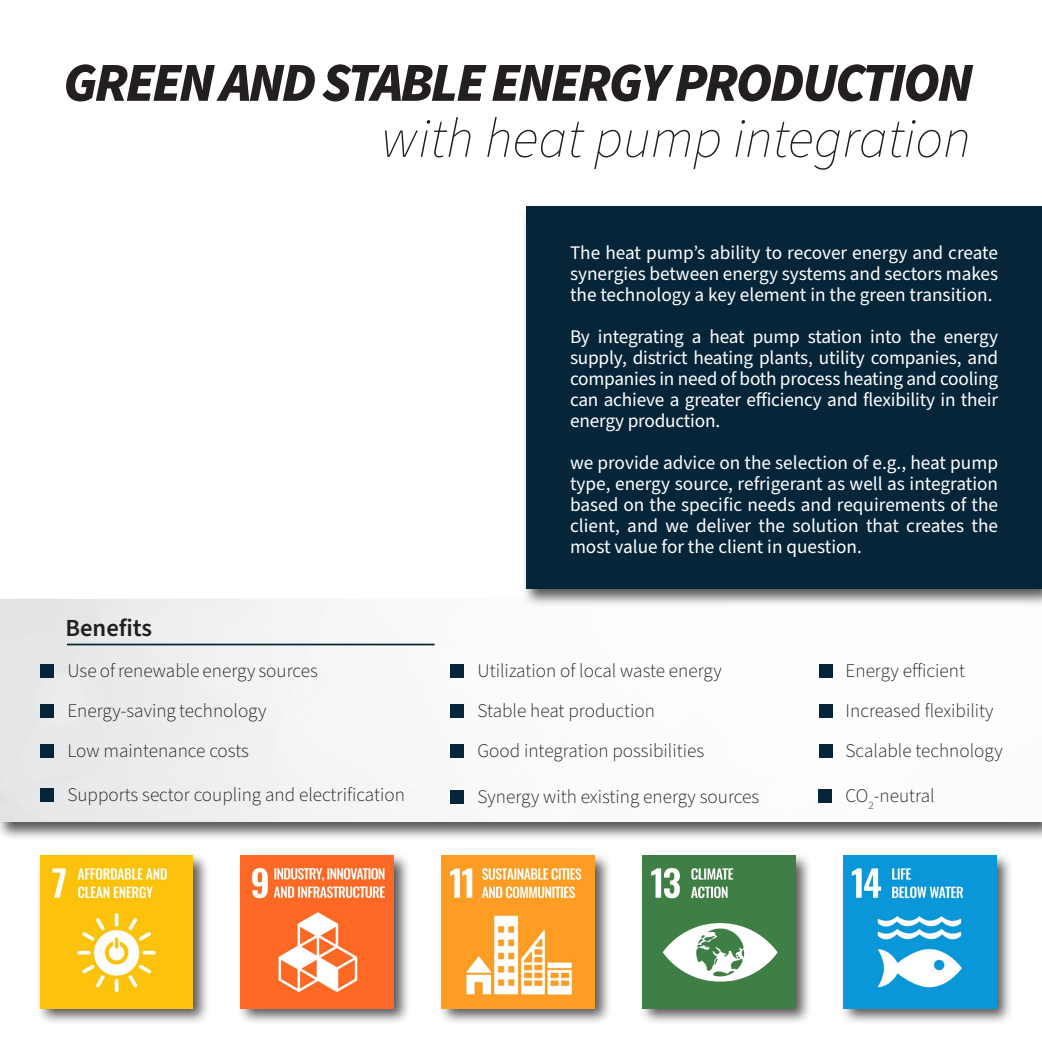
<style>
.page{position:relative;width:1042px;height:1042px;background:#fff}
.page>*{position:absolute;margin:0;border:0;box-sizing:border-box;transform-origin:0 0}
.t1{font:italic 900 55.12px "Source Sans Pro";letter-spacing:-.05em;color:#231f20}
.t2{font:italic 200 55.12px "Source Sans Pro";color:#231f20}
.t3{font:600 24.5px "Source Sans Pro";color:#231f20}
.t4{font:19.25px/21px "Source Sans Pro";color:#fff;text-align:justify}
.t5{font:300 19.25px "Source Sans Pro";color:#231f20}
</style>
<div class="page">
<div style="left:37px;top:852px;width:174px;height:174px;background:#231f20;opacity:.75"></div>
<img style="left:40px;top:855px;width:153px;height:153px">
<div style="left:237px;top:852px;width:174px;height:174px;background:#231f20;opacity:.75"></div>
<img style="left:241px;top:855px;width:152px;height:153px">
<div style="left:438px;top:852px;width:174px;height:174px;background:#231f20;opacity:.75"></div>
<img style="left:442px;top:855px;width:152px;height:153px">
<div style="left:639px;top:852px;width:174px;height:174px;background:#231f20;opacity:.75"></div>
<img style="left:642px;top:855px;width:153px;height:153px">
<div style="left:840px;top:852px;width:174px;height:174px;background:#231f20;opacity:.75"></div>
<img style="left:843px;top:855px;width:153px;height:153px">
<div style="left:0;top:597px;width:1042px;height:243px;background:#231f20;opacity:.75"></div>
<div style="left:0;top:599px;width:1042px;height:223px;background:linear-gradient(to right,#e9eaeb,#fff)"></div>
<div style="left:819px;top:664px;width:13px;height:13px;background:#062539"></div>
<div style="left:819px;top:704px;width:13px;height:14px;background:#062539"></div>
<div style="left:819px;top:744px;width:13px;height:14px;background:#062539"></div>
<div style="left:451px;top:664px;width:13px;height:13px;background:#062539"></div>
<div style="left:451px;top:704px;width:13px;height:14px;background:#062539"></div>
<div style="left:451px;top:744px;width:13px;height:13px;background:#062539"></div>
<div style="left:451px;top:790px;width:13px;height:13px;background:#062539"></div>
<div style="left:41px;top:664px;width:13px;height:13px;background:#062539"></div>
<div style="left:41px;top:704px;width:13px;height:14px;background:#062539"></div>
<div style="left:41px;top:744px;width:13px;height:14px;background:#062539"></div>
<div style="left:41px;top:788px;width:13px;height:13px;background:#062539"></div>
<hr style="left:67px;top:643px;width:368px;height:2px;background:#062539">
<div style="left:521px;top:203px;width:521px;height:405px;background:#231f20;opacity:.75"></div>
<div style="left:526px;top:206px;width:516px;height:383px;background:#062539"></div>
<div style="left:819px;top:789px;width:13px;height:14px;background:#062539"></div>
<p class="t1" style="left:63px;top:44px;width:911px">GREEN AND STABLE ENERGY PRODUCTION</p>
<p class="t2" style="left:381px;top:102px;width:591px">with heat pump integration</p>
<p class="t3" style="left:65px;top:611px;width:88px">Benefits</p>
<p class="t5" style="left:67px;top:658px;width:252px">Use of renewable energy sources</p>
<p class="t5" style="left:67px;top:698px;width:200px">Energy-saving technology</p>
<p class="t5" style="left:67px;top:738px;width:183px">Low maintenance costs</p>
<p class="t5" style="left:67px;top:782px;width:339px">Supports sector coupling and electrification</p>
<p class="t4" style="left:570px;top:243px;width:430px">The heat pump’s ability to recover energy and create synergies between energy systems and sectors makes the technology a key element in the green transition.</p>
<p class="t4" style="left:570px;top:327px;width:430px">By integrating a heat pump station into the energy supply, district heating plants, utility companies, and companies in need of both process heating and cooling can achieve a greater efficiency and flexibility in their energy production.</p>
<p class="t4" style="left:570px;top:453px;width:430px">we provide advice on the selection of e.g., heat pump type, energy source, refrigerant as well as integration based on the specific needs and requirements of the client, and we deliver the solution that creates the most value for the client in question.</p>
<p class="t5" style="left:477px;top:658px;width:246px">Utilization of local waste energy</p>
<p class="t5" style="left:477px;top:698px;width:179px">Stable heat production</p>
<p class="t5" style="left:477px;top:738px;width:228px">Good integration possibilities</p>
<p class="t5" style="left:477px;top:783px;width:283px">Synergy with existing energy sources</p>
<p class="t5" style="left:845px;top:658px;width:121px">Energy efficient</p>
<p class="t5" style="left:845px;top:698px;width:149px">Increased flexibility</p>
<p class="t5" style="left:845px;top:738px;width:159px">Scalable technology</p>
<p class="t5" style="left:845px;top:783px;width:91px">CO<sub>2</sub>-neutral</p>
</div>
